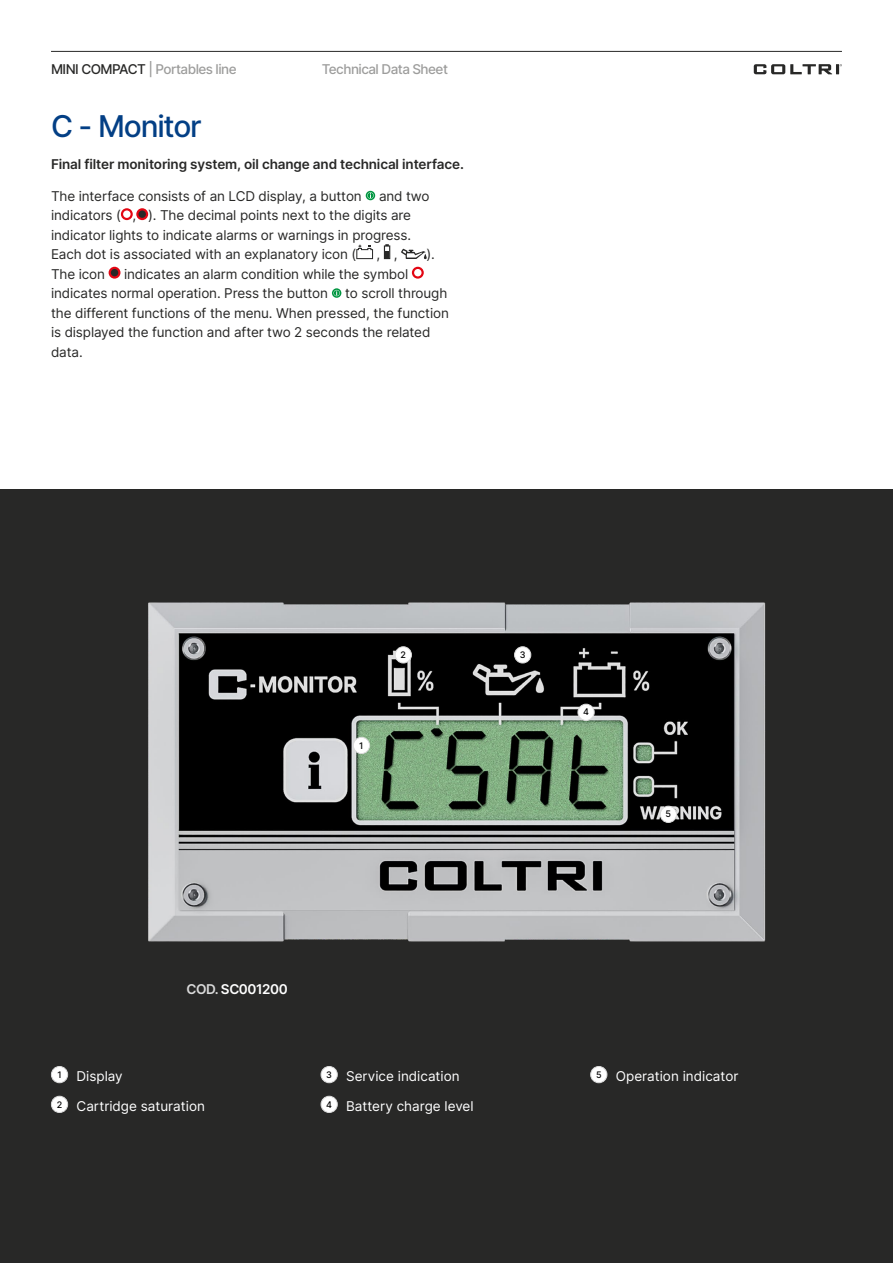
<style>
.page{position:relative;width:893px;height:1263px;background:#fff}
.page>*{position:absolute;margin:0;border:0;box-sizing:border-box;transform-origin:0 0}
.t1{font:500 30px "Inter";letter-spacing:-.04em;color:#033f85}
.t2{font:13.5px/19.5px "Inter";letter-spacing:-.01em;color:#282827}
.t3{font:13.5px "Inter";color:#fff}
.t4{font:600 13.5px "Inter";letter-spacing:-.01em;color:#282827}
.t5{font:500 13.5px "Inter";letter-spacing:-.04em;color:#9d9d9c}
.t6{font:600 13.5px "Inter";letter-spacing:-.03em;color:#fff}
.t7{font:500 9px "Inter";color:#000}
.s1{color:#282827}
.s2{color:#dadada}
</style>
<div class="page">
<div style="left:0;top:490px;width:893px;height:773px;background:#282827"></div>
<img style="left:89px;top:489px;width:734px;height:624px">
<div style="left:660px;top:806px;width:16px;height:16px;background:#fff;border-radius:50%"></div>
<div style="left:660px;top:806px;width:17px;height:17px;border:1px solid #dadada;border-radius:50%"></div>
<div style="left:578px;top:704px;width:16px;height:16px;background:#fff;border-radius:50%"></div>
<div style="left:578px;top:704px;width:17px;height:17px;border:1px solid #dadada;border-radius:50%"></div>
<div style="left:515px;top:647px;width:16px;height:16px;background:#fff;border-radius:50%"></div>
<div style="left:514px;top:646px;width:17px;height:17px;border:1px solid #dadada;border-radius:50%"></div>
<div style="left:395px;top:647px;width:16px;height:16px;background:#fff;border-radius:50%"></div>
<div style="left:395px;top:646px;width:17px;height:17px;border:1px solid #dadada;border-radius:50%"></div>
<div style="left:353px;top:737px;width:17px;height:16px;background:#fff;border-radius:50%"></div>
<div style="left:353px;top:737px;width:17px;height:17px;border:1px solid #dadada;border-radius:50%"></div>
<div style="left:365px;top:190px;width:10px;height:11px;background:#cce9d9;border-radius:50%"></div>
<div style="left:366px;top:191px;width:9px;height:9px;background:#139d4e;border-radius:50%"></div>
<svg style="left:367px;top:192px;width:7px;height:7px"></svg>
<svg style="left:368px;top:193px;width:5px;height:5px"></svg>
<svg style="left:121px;top:208px;width:12px;height:12px"></svg>
<div style="left:123px;top:210px;width:8px;height:8px;background:#fff;border-radius:50%"></div>
<svg style="left:136px;top:208px;width:12px;height:12px"></svg>
<div style="left:139px;top:210px;width:7px;height:8px;background:#282827;border-radius:50%"></div>
<svg style="left:356px;top:245px;width:17px;height:14px"></svg>
<svg style="left:384px;top:244px;width:6px;height:15px"></svg>
<svg style="left:401px;top:249px;width:26px;height:10px"></svg>
<svg style="left:109px;top:267px;width:11px;height:12px"></svg>
<div style="left:111px;top:269px;width:7px;height:7px;background:#282827;border-radius:50%"></div>
<svg style="left:412px;top:267px;width:12px;height:12px"></svg>
<div style="left:414px;top:269px;width:8px;height:7px;background:#fff;border-radius:50%"></div>
<svg style="left:332px;top:288px;width:9px;height:10px"></svg>
<svg style="left:334px;top:290px;width:5px;height:6px"></svg>
<div style="left:51px;top:1066px;width:17px;height:17px;background:#fff;border-radius:50%"></div>
<div style="left:51px;top:1066px;width:17px;height:17px;border:1px solid #dadada;border-radius:50%"></div>
<div style="left:51px;top:1096px;width:17px;height:16px;background:#fff;border-radius:50%"></div>
<div style="left:51px;top:1096px;width:17px;height:17px;border:1px solid #dadada;border-radius:50%"></div>
<div style="left:321px;top:1066px;width:16px;height:17px;background:#fff;border-radius:50%"></div>
<div style="left:321px;top:1066px;width:17px;height:17px;border:1px solid #dadada;border-radius:50%"></div>
<div style="left:321px;top:1096px;width:16px;height:16px;background:#fff;border-radius:50%"></div>
<div style="left:321px;top:1096px;width:17px;height:17px;border:1px solid #dadada;border-radius:50%"></div>
<div style="left:591px;top:1066px;width:16px;height:17px;background:#fff;border-radius:50%"></div>
<div style="left:590px;top:1066px;width:17px;height:17px;border:1px solid #dadada;border-radius:50%"></div>
<hr style="left:51px;top:51px;width:791px;height:1px;background:#282827">
<svg style="left:754px;top:64px;width:88px;height:10px"></svg>
<p class="t5" style="left:51px;top:60px;width:187px"><span class="s1">MINI COMPACT</span> | Portables line</p>
<p class="t5" style="left:322px;top:60px;width:128px">Technical Data Sheet</p>
<h1 class="t1" style="left:51px;top:104px;width:152px">C - Monitor</h1>
<p class="t4" style="left:51px;top:154px;width:414px">Final filter monitoring system, oil change and technical interface.</p>
<p class="t2" style="left:51px;top:186px;width:312px">The interface consists of an LCD display, a button</p>
<p class="t2" style="left:51px;top:186px;width:380px;text-indent:328px">and two indicators ( , ). The decimal points next to the digits are indicator lights to indicate alarms or warnings in progress.<br>Each dot is associated with an explanatory icon (</p>
<p class="t2" style="left:377px;top:244px;width:23px">, ,</p>
<p class="t2" style="left:427px;top:244px;width:10px">).</p>
<p class="t2" style="left:51px;top:264px;width:56px">The icon</p>
<p class="t2" style="left:51px;top:264px;width:359px;text-indent:73px">indicates an alarm condition while the symbol indicates normal operation. Press the button</p>
<p class="t2" style="left:51px;top:283px;width:399px;text-indent:294px">to scroll through the different functions of the menu. When pressed, the function is displayed the function and after two 2 seconds the related data.</p>
<p class="t7" style="left:359px;top:739px;width:6px">1</p>
<p class="t7" style="left:401px;top:648px;width:7px">2</p>
<p class="t7" style="left:520px;top:648px;width:7px">3</p>
<p class="t7" style="left:583px;top:706px;width:7px">4</p>
<p class="t7" style="left:666px;top:808px;width:7px">5</p>
<p class="t6" style="left:186px;top:979px;width:103px"><span class="s2">COD.</span> SC001200</p>
<p class="t3" style="left:57px;top:1066px;width:67px"><sup>1</sup> Display</p>
<p class="t3" style="left:57px;top:1096px;width:150px"><sup>2</sup> Cartridge saturation</p>
<p class="t3" style="left:326px;top:1066px;width:135px"><sup>3</sup> Service indication</p>
<p class="t3" style="left:326px;top:1096px;width:149px"><sup>4</sup> Battery charge level</p>
<p class="t3" style="left:596px;top:1066px;width:144px"><sup>5</sup> Operation indicator</p>
</div>
